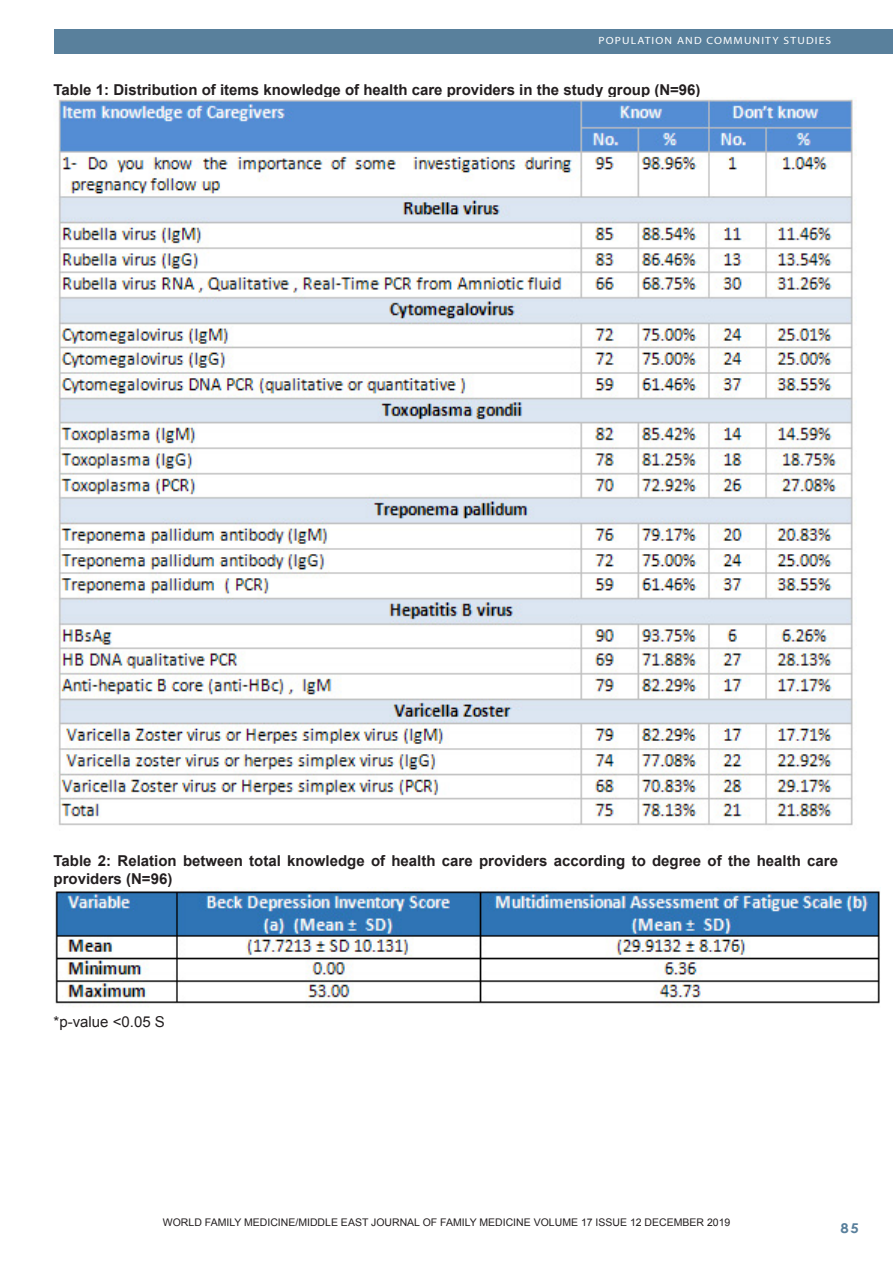
<style>
.page{position:relative;width:893px;height:1263px;background:#fff}
.page>*{position:absolute;margin:0;border:0;box-sizing:border-box;transform-origin:0 0}
.Footnote_Text{font:700 15px/18px "Arial";color:#231f20}
.Footnote_Text-2{font:15px "Arial";color:#231f20}
.t1{font:700 13.5px "Century Gothic";color:#59809c;scale:1.1 1}
.Footnote_Text-3{font:10.5px "Arial";color:#231f20}
.t2{font:10.5px "Myriad";letter-spacing:.1em;color:#231f20;scale:1.1 1}
.t3{font:10.5px "Myriad";letter-spacing:.1em;color:#fff;scale:1.1 1}
.s1{font-family:"Century Gothic";font-weight:700}
</style>
<div class="page">
<div style="left:54px;top:30px;width:839px;height:24px;background:#59809c"></div>
<img style="left:54px;top:98px;width:800px;height:728px">
<img style="left:55px;top:887px;width:825px;height:120px">
<p class="t3" style="left:598px;top:35px;width:213px">POPULATION AND COMMUNITY STUDIES</p>
<p class="Footnote_Text" style="left:54px;top:81px;width:648px">Table 1: Distribution of items knowledge of health care providers in the study group (N=96)</p>
<p class="Footnote_Text" style="left:54px;top:852px;width:786px">Table 2: Relation between total knowledge of health care providers according to degree of the health care providers (N=96)</p>
<p class="Footnote_Text-2" style="left:54px;top:1011px;width:113px">*p-value &lt;0.05 S</p>
<p class="Footnote_Text-3" style="left:163px;top:1215px;width:569px">WORLD FAMILY MEDICINE/MIDDLE EAST JOURNAL OF FAMILY MEDICINE VOLUME 17 ISSUE 12 DECEMBER 2019</p>
<p class="t2" style="left:248px;top:1223px;width:364px">MIDDLE EAST JOURNAL OF FAMILY MEDICINE <span class="s1">•</span> VOLUME 7, ISSUE 10</p>
<p class="t1" style="left:840px;top:1218px;width:18px">85</p>
</div>
